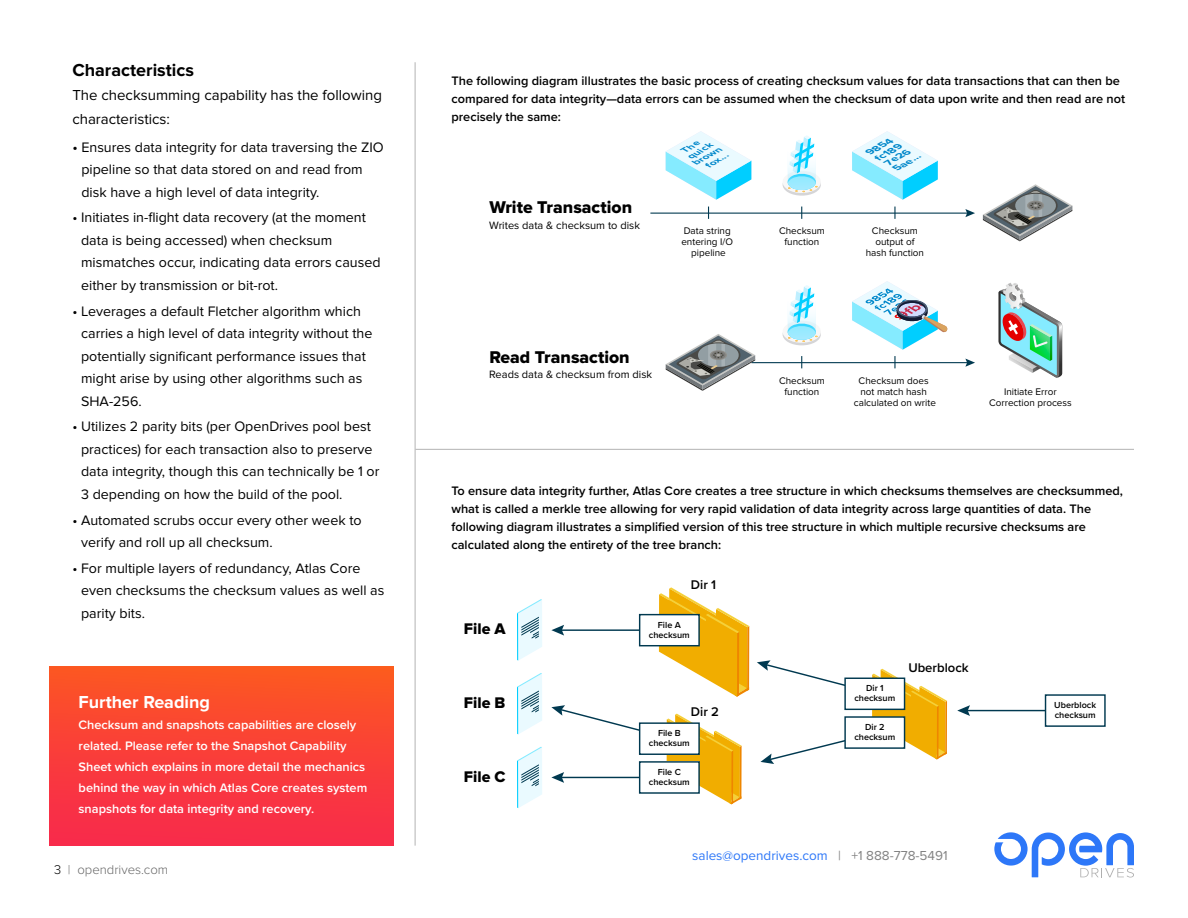
<style>
.page{position:relative;width:1188px;height:918px;background:#fff}
.page>*{position:absolute;margin:0;border:0;box-sizing:border-box;transform-origin:0 0}
.Section_Heads{font:700 18px "Proxima Nova";color:#000}
.Section_Heads-2{font:700 18px "Proxima Nova";color:#fff}
.t1{font:17.7px "Proxima Nova Extrabld";color:#000}
.t2{font:15.9px "Proxima Nova Extrabld";color:#000}
.Paragraph_Style_1{font:15px/24px "Proxima Nova";color:#000}
.Paragraph_Style_1-2{font:14.25px/22.5px "Proxima Nova";color:#000}
.Paragraph_Heads{font:13.5px "Proxima Nova";color:#2d77f8}
.Paragraph_Style_1-3{font:300 13.2px "Proxima Nova";color:#666}
.t3{font:600 13.05px "Proxima Nova";color:#000}
.Paragraph_Style_1-4{font:600 12.75px/18px "Proxima Nova";color:#000}
.Paragraph_Style_1-5{font:600 12.75px/21px "Proxima Nova";color:#fff}
.t4{font:11.1px "Proxima Nova";color:#000}
.t5{font:9.9px/11.1px "Proxima Nova";color:#000;text-align:center}
.t6{font:600 9.15px/10.1px "Proxima Nova";color:#000;text-align:center}
.t7{font:italic 700 9.15px "Proxima Nova";color:#0087ca;scale:1.27 1}
.t8{font:italic 700 8.4px "Proxima Nova";color:#0087ca;scale:1.27 1}
.s1{font-size:15px}
.s2{color:#000}
.s3{color:#828282}
</style>
<div class="page">
<div style="left:50px;top:666px;width:343px;height:180px;background:linear-gradient(to bottom,#fc5722,#f8294d)"></div>
<svg style="left:994px;top:832px;width:140px;height:46px"></svg>
<svg style="left:852px;top:131px;width:86px;height:69px"></svg>
<svg style="left:852px;top:281px;width:96px;height:69px"></svg>
<svg style="left:782px;top:135px;width:39px;height:61px"></svg>
<hr style="left:650px;top:213px;width:318px;height:1px;background:#003950">
<svg style="left:965px;top:209px;width:10px;height:8px"></svg>
<svg style="left:801px;top:207px;width:1px;height:12px"></svg>
<svg style="left:894px;top:207px;width:2px;height:12px"></svg>
<svg style="left:983px;top:184px;width:89px;height:57px"></svg>
<svg style="left:782px;top:285px;width:39px;height:61px"></svg>
<hr style="left:751px;top:362px;width:217px;height:1px;background:#003950">
<svg style="left:965px;top:359px;width:10px;height:8px"></svg>
<svg style="left:894px;top:356px;width:2px;height:12px"></svg>
<svg style="left:666px;top:334px;width:89px;height:57px"></svg>
<svg style="left:998px;top:283px;width:64px;height:95px"></svg>
<svg style="left:659px;top:587px;width:90px;height:110px"></svg>
<svg style="left:517px;top:599px;width:25px;height:62px"></svg>
<svg style="left:517px;top:673px;width:25px;height:61px"></svg>
<svg style="left:517px;top:747px;width:25px;height:61px"></svg>
<hr style="left:560px;top:629px;width:112px;height:2px;background:#003950">
<svg style="left:551px;top:625px;width:13px;height:11px"></svg>
<div style="left:640px;top:615px;width:59px;height:31px;background:#fff"></div>
<div style="left:639px;top:614px;width:61px;height:32px;border:1px solid #003950"></div>
<hr style="left:966px;top:710px;width:112px;height:1px;background:#003950">
<svg style="left:957px;top:705px;width:13px;height:11px"></svg>
<div style="left:1046px;top:695px;width:59px;height:31px;background:#fff"></div>
<div style="left:1045px;top:694px;width:61px;height:33px;border:1px solid #003950"></div>
<svg style="left:551px;top:705px;width:191px;height:99px"></svg>
<div style="left:640px;top:762px;width:59px;height:31px;background:#fff"></div>
<div style="left:639px;top:761px;width:61px;height:33px;border:1px solid #003950"></div>
<svg style="left:757px;top:660px;width:190px;height:104px"></svg>
<div style="left:845px;top:717px;width:60px;height:31px;background:#fff"></div>
<div style="left:844px;top:716px;width:61px;height:33px;border:1px solid #003950"></div>
<hr style="left:415px;top:62px;width:1px;height:784px;background:#b3b3b3">
<hr style="left:415px;top:449px;width:719px;height:1px;background:#b3b3b3">
<svg style="left:666px;top:131px;width:85px;height:69px"></svg>
<p class="Section_Heads" style="left:72px;top:60px;width:123px">Characteristics</p>
<p class="Paragraph_Style_1" style="left:72px;top:84px;width:311px">The checksumming capability has the following characteristics:</p>
<p class="Paragraph_Style_1-2" style="left:81px;top:136px;width:304px;text-indent:-9px"><span class="s1">•</span> Ensures data integrity for data traversing the ZIO pipeline so that data stored on and read from disk have a high level of data integrity.</p>
<p class="Paragraph_Style_1-2" style="left:81px;top:207px;width:301px;text-indent:-9px">• Initiates in-flight data recovery (at the moment data is being accessed) when checksum mismatches occur, indicating data errors caused either by transmission or bit-rot.</p>
<p class="Paragraph_Style_1-2" style="left:81px;top:300px;width:293px;text-indent:-9px">• Leverages a default Fletcher algorithm which carries a high level of data integrity without the potentially significant performance issues that might arise by using other algorithms such as SHA-256.</p>
<p class="Paragraph_Style_1-2" style="left:81px;top:416px;width:300px;text-indent:-9px">• Utilizes 2 parity bits (per OpenDrives pool best practices) for each transaction also to preserve data integrity, though this can technically be 1 or 3 depending on how the build of the pool.</p>
<p class="Paragraph_Style_1-2" style="left:81px;top:509px;width:282px;text-indent:-9px">• Automated scrubs occur every other week to verify and roll up all checksum.</p>
<p class="Paragraph_Style_1-2" style="left:81px;top:557px;width:305px;text-indent:-9px">• For multiple layers of redundancy, Atlas Core even checksums the checksum values as well as parity bits.</p>
<p class="Section_Heads-2" style="left:79px;top:691px;width:133px">Further Reading</p>
<p class="Paragraph_Style_1-5" style="left:79px;top:714px;width:290px">Checksum and snapshots capabilities are closely related. Please refer to the Snapshot Capability Sheet which explains in more detail the mechanics behind the way in which Atlas Core creates system snapshots for data integrity and recovery.</p>
<p class="Paragraph_Style_1-3" style="left:54px;top:860px;width:116px"><span class="s2">3</span> | opendrives.com</p>
<p class="Paragraph_Style_1-4" style="left:451px;top:71px;width:675px">The following diagram illustrates the basic process of creating checksum values for data transactions that can then be compared for data integrity—data errors can be assumed when the checksum of data upon write and then read are not precisely the same:</p>
<p class="t1" style="left:489px;top:197px;width:144px">Write Transaction</p>
<p class="t4" style="left:489px;top:219px;width:152px">Writes data &amp; checksum to disk</p>
<p class="t8" style="left:688px;top:152px;width:22px;rotate:-30deg">quick</p>
<p class="t8" style="left:693px;top:159px;width:26px;rotate:-30deg">brown</p>
<p class="t8" style="left:706px;top:161px;width:20px;rotate:-30deg">fox...</p>
<p class="t7" style="left:866px;top:148px;width:24px;rotate:-30deg">9854</p>
<p class="t7" style="left:875px;top:154px;width:24px;rotate:-30deg">fc189</p>
<p class="t7" style="left:885px;top:158px;width:23px;rotate:-30deg">7e26</p>
<p class="t7" style="left:893px;top:164px;width:24px;rotate:-30deg">5ae…</p>
<p class="t5" style="left:681px;top:225px;width:53px">Data string entering I/O pipeline</p>
<p class="t5" style="left:779px;top:226px;width:47px">Checksum function</p>
<p class="t5" style="left:866px;top:226px;width:60px">Checksum output of hash function</p>
<p class="t1" style="left:489px;top:347px;width:142px">Read Transaction</p>
<p class="t4" style="left:489px;top:368px;width:165px">Reads data &amp; checksum from disk</p>
<p class="t5" style="left:779px;top:375px;width:47px">Checksum function</p>
<p class="t5" style="left:854px;top:375px;width:84px">Checksum does not match hash calculated on write</p>
<p class="t5" style="left:989px;top:386px;width:84px">Initiate Error<br>Correction process</p>
<p class="Paragraph_Style_1-4" style="left:451px;top:481px;width:673px">To ensure data integrity further, Atlas Core creates a tree structure in which checksums themselves are checksummed, what is called a merkle tree allowing for very rapid validation of data integrity across large quantities of data. The following diagram illustrates a simplified version of this tree structure in which multiple recursive checksums are calculated along the entirety of the tree branch:</p>
<p class="t2" style="left:464px;top:620px;width:43px">File A</p>
<p class="t2" style="left:464px;top:693px;width:43px">File B</p>
<p class="t2" style="left:464px;top:767px;width:43px">File C</p>
<p class="t3" style="left:691px;top:574px;width:27px">Dir 1</p>
<p class="t6" style="left:649px;top:619px;width:42px">File A checksum</p>
<p class="t3" style="left:691px;top:702px;width:30px">Dir 2</p>
<p class="t6" style="left:649px;top:728px;width:42px">File B checksum</p>
<p class="t6" style="left:649px;top:767px;width:42px">File C checksum</p>
<p class="t6" style="left:854px;top:683px;width:42px">Dir 1 checksum</p>
<p class="t6" style="left:854px;top:722px;width:42px">Dir 2 checksum</p>
<p class="t3" style="left:908px;top:657px;width:62px">Uberblock</p>
<p class="Paragraph_Heads" style="left:692px;top:848px;width:257px">sales@opendrives.com <span class="s3">| +1 888-778-5491</span></p>
<p class="t6" style="left:1054px;top:700px;width:43px;text-align:left">Uberblock checksum</p>
</div>
